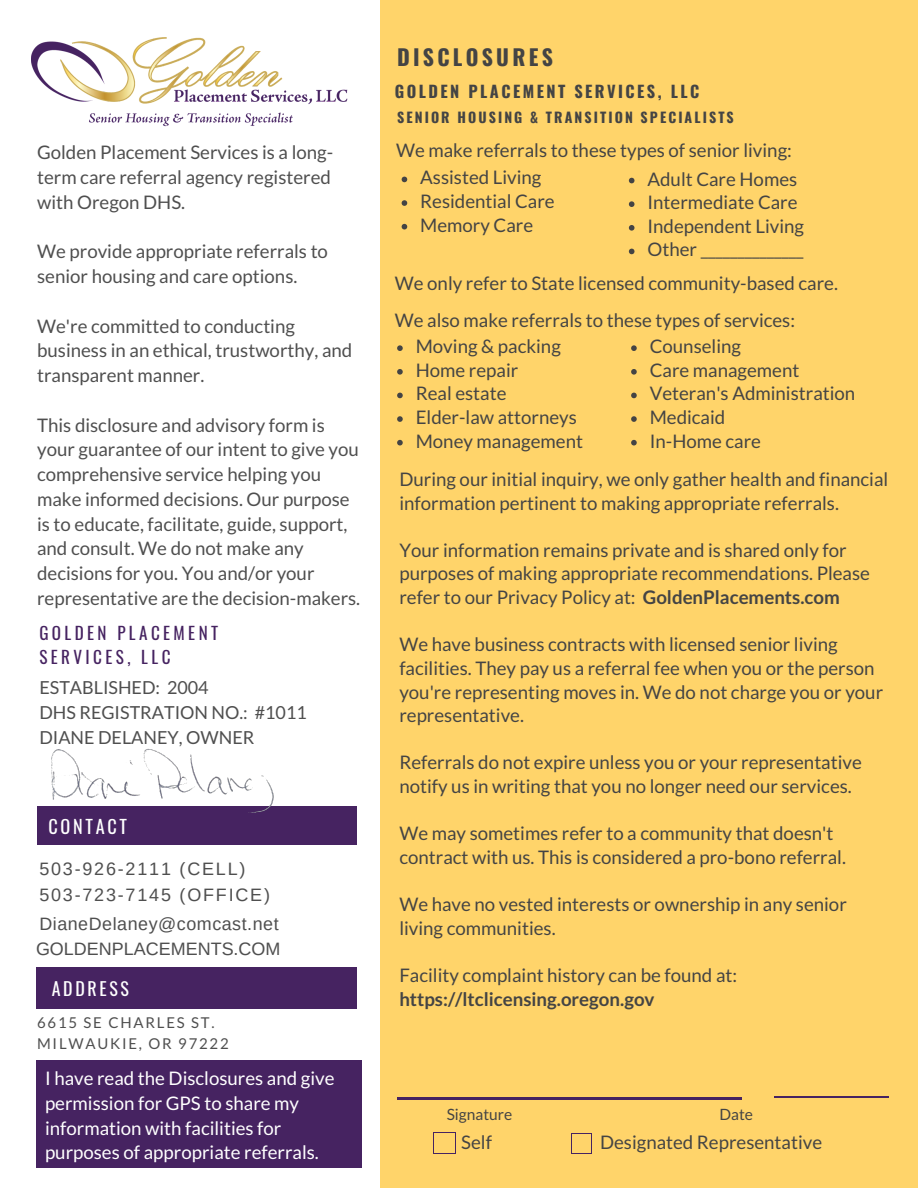
<style>
.page{position:relative;width:918px;height:1188px;background:#fff}
.page>*{position:absolute;margin:0;border:0;box-sizing:border-box;transform-origin:0 0}
.t1{font:700 21.75px "Oswald";letter-spacing:.15em;color:#444}
.t2{font:18.75px/23.7px "Lato";color:#444}
.t3{font:18.75px/24.8px "Lato";color:#4f4f4f}
.t4{font:18.75px/24.8px "Lato";color:#fff}
.t5{font:700 18.75px "Lato";color:#444}
.t6{font:18.3px "Oswald";letter-spacing:.15em;color:#fff}
.t7{font:18px/24.8px "Lato";color:#4f4f4f}
.t8{font:18px/25.8px "Arimo";letter-spacing:.1em;color:#4f4f4f}
.t9{font:18px "Arimo";color:#4f4f4f}
.t10{font:17.85px "Arimo";letter-spacing:.03em;color:#4f4f4f}
.t11{font:17.85px "Oswald";letter-spacing:.15em;color:#fff}
.t12{font:17.1px/23.7px "Oswald";letter-spacing:.2em;color:#462361}
.t13{font:700 16.35px "Oswald";letter-spacing:.15em;color:#444}
.t14{font:15.6px "Lato";color:#444}
.t15{font:15px/21.3px "Lato";letter-spacing:.12em;color:#4f4f4f}
.t16{font:700 13.95px "Oswald";letter-spacing:.15em;color:#444}
.s1{font-weight:700}
</style>
<div class="page">
<div style="left:380px;top:0;width:538px;height:1188px;background:#ffd46a"></div>
<div style="left:36px;top:1060px;width:325px;height:108px;background:#462361"></div>
<svg style="left:402px;top:177px;width:5px;height:5px"></svg>
<svg style="left:402px;top:200px;width:5px;height:6px"></svg>
<svg style="left:402px;top:224px;width:5px;height:5px"></svg>
<svg style="left:397px;top:345px;width:6px;height:6px"></svg>
<svg style="left:397px;top:369px;width:6px;height:6px"></svg>
<svg style="left:397px;top:393px;width:6px;height:5px"></svg>
<svg style="left:397px;top:416px;width:6px;height:6px"></svg>
<svg style="left:397px;top:440px;width:6px;height:5px"></svg>
<div style="left:36px;top:968px;width:321px;height:41px;background:#462361"></div>
<div style="left:37px;top:807px;width:320px;height:38px;background:#462361"></div>
<img style="left:32px;top:37px;width:316px;height:90px">
<svg style="left:629px;top:178px;width:5px;height:5px"></svg>
<svg style="left:629px;top:201px;width:5px;height:6px"></svg>
<svg style="left:629px;top:225px;width:5px;height:6px"></svg>
<svg style="left:629px;top:249px;width:5px;height:5px"></svg>
<svg style="left:631px;top:345px;width:6px;height:6px"></svg>
<svg style="left:631px;top:369px;width:6px;height:6px"></svg>
<svg style="left:631px;top:393px;width:6px;height:5px"></svg>
<svg style="left:631px;top:416px;width:6px;height:6px"></svg>
<svg style="left:631px;top:440px;width:6px;height:5px"></svg>
<svg style="left:398px;top:1097px;width:12px;height:2px"></svg>
<svg style="left:729px;top:1097px;width:13px;height:2px"></svg>
<hr style="left:410px;top:1097px;width:92px;height:2px;background:#462361">
<hr style="left:501px;top:1097px;width:92px;height:2px;background:#462361">
<hr style="left:592px;top:1097px;width:92px;height:2px;background:#462361">
<hr style="left:684px;top:1097px;width:45px;height:2px;background:#462361">
<svg style="left:774px;top:1096px;width:11px;height:2px"></svg>
<hr style="left:785px;top:1096px;width:77px;height:2px;background:#462361">
<svg style="left:862px;top:1096px;width:26px;height:2px"></svg>
<svg style="left:433px;top:1132px;width:23px;height:22px"></svg>
<svg style="left:572px;top:1133px;width:20px;height:21px"></svg>
<img style="left:48px;top:748px;width:228px;height:65px">
<p class="t3" style="left:37px;top:140px;width:298px">Golden Placement Services is a long&shy;term care referral agency registered with Oregon DHS.</p>
<p class="t3" style="left:37px;top:239px;width:292px">We provide appropriate referrals to senior housing and care options.</p>
<p class="t3" style="left:37px;top:313px;width:317px">We're committed to conducting business in an ethical, trustworthy, and transparent manner.</p>
<p class="t3" style="left:37px;top:412px;width:325px">This disclosure and advisory form is your guarantee of our intent to give you comprehensive service helping you make informed decisions. Our purpose is to educate, facilitate, guide, support, and consult. We do not make any decisions for you. You and/or your representative are the decision-makers.</p>
<p class="t12" style="left:39px;top:621px;width:180px">GOLDEN PLACEMENT<br>SERVICES, LLC</p>
<p class="t7" style="left:39px;top:675px;width:269px">ESTABLISHED: 2004<br>DHS REGISTRATION NO.: #1011</p>
<p class="t7" style="left:39px;top:724px;width:216px">DIANE DELANEY, OWNER</p>
<p class="t6" style="left:48px;top:812px;width:80px">CONTACT</p>
<p class="t8" style="left:39px;top:856px;width:232px">503-926-2111 (CELL)<br>503-723-7145 (OFFICE)</p>
<p class="t9" style="left:36px;top:939px;width:246px">GOLDENPLACEMENTS.COM</p>
<p class="t10" style="left:39px;top:914px;width:241px">DianeDelaney@comcast.net</p>
<p class="t11" style="left:52px;top:974px;width:79px">ADDRESS</p>
<p class="t15" style="left:37px;top:1011px;width:193px">6615 SE CHARLES ST.<br>MILWAUKIE, OR 97222</p>
<p class="t4" style="left:45px;top:1065px;width:291px">I have read the Disclosures and give permission for GPS to share my information with facilities for purposes of appropriate referrals.</p>
<p class="t1" style="left:397px;top:40px;width:157px">DISCLOSURES</p>
<p class="t13" style="left:395px;top:78px;width:306px">GOLDEN PLACEMENT SERVICES, LLC</p>
<p class="t16" style="left:397px;top:107px;width:338px">SENIOR HOUSING &amp; TRANSITION SPECIALISTS</p>
<p class="t2" style="left:420px;top:137px;width:373px;line-height:27px;text-indent:-24px">We make referrals to these types of senior living:<br>Assisted Living</p>
<p class="t2" style="left:420px;top:189px;width:136px">Residential Care<br>Memory Care</p>
<p class="t2" style="left:648px;top:167px;width:158px">Adult Care Homes<br>Intermediate Care<br>Independent Living<br>Other ______________</p>
<p class="t2" style="left:395px;top:271px;width:445px">We only refer to State licensed community-based care.</p>
<p class="t2" style="left:416px;top:307px;width:381px;line-height:25.8px;text-indent:-21px">We also make referrals to these types of services:<br>Moving &amp; packing</p>
<p class="t2" style="left:416px;top:358px;width:169px">Home repair<br>Real estate<br>Elder-law attorneys<br>Money management</p>
<p class="t2" style="left:399px;top:467px;width:490px">During our initial inquiry, we only gather health and financial information pertinent to making appropriate referrals.</p>
<p class="t2" style="left:399px;top:538px;width:472px">Your information remains private and is shared only for purposes of making appropriate recommendations. Please refer to our Privacy Policy at: <span class="s1">GoldenPlacements.com</span></p>
<p class="t2" style="left:399px;top:632px;width:485px">We have business contracts with licensed senior living facilities. They pay us a referral fee when you or the person you're representing moves in. We do not charge you or your representative.</p>
<p class="t2" style="left:399px;top:750px;width:464px">Referrals do not expire unless you or your representative notify us in writing that you no longer need our services.</p>
<p class="t2" style="left:399px;top:821px;width:448px">We may sometimes refer to a community that doesn't contract with us. This is considered a pro-bono referral.</p>
<p class="t2" style="left:399px;top:892px;width:449px">We have no vested interests or ownership in any senior living communities.</p>
<p class="t2" style="left:399px;top:963px;width:339px">Facility complaint history can be found at:</p>
<p class="t5" style="left:399px;top:987px;width:257px">https://ltclicensing.oregon.gov</p>
<p class="t2" style="left:650px;top:334px;width:207px">Counseling<br>Care management<br>Veteran's Administration<br>Medicaid<br>In-Home care</p>
<p class="t14" style="left:447px;top:1104px;width:67px">Signature</p>
<p class="t14" style="left:719px;top:1104px;width:35px">Date</p>
<p class="t2" style="left:461px;top:1130px;width:32px">Self</p>
<p class="t2" style="left:600px;top:1130px;width:224px">Designated Representative</p>
</div>
